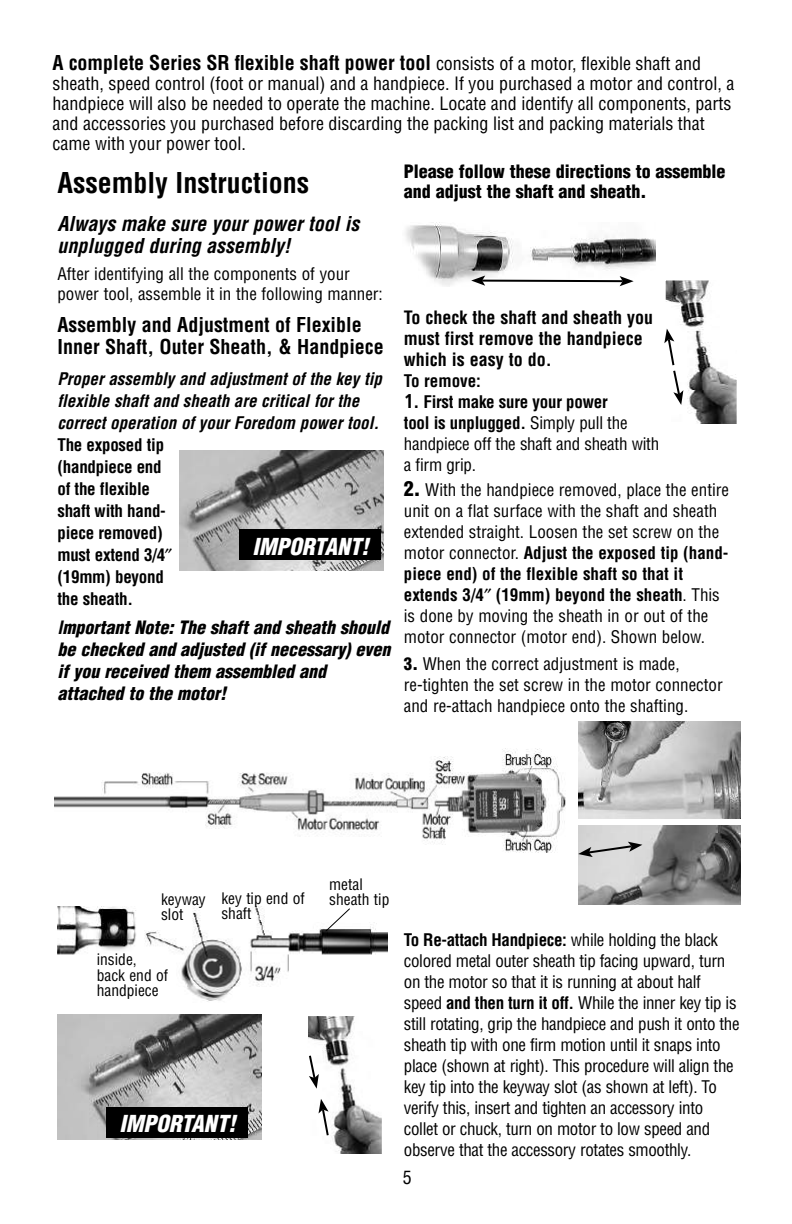
<style>
.page{position:relative;width:792px;height:1224px;background:#fff}
.page>*{position:absolute;margin:0;border:0;box-sizing:border-box;transform-origin:0 0}
.t1{font:700 condensed 28px "Helvetica";color:#000}
.t2{font:italic 900 condensed 22.8px "Helvetica";color:#fff}
.t3{font:700 condensed 20px/22px "Helvetica";color:#000}
.t4{font:italic 700 condensed 20px/22px "Helvetica";color:#000}
.t5{font:condensed 18px/20px "Helvetica";color:#000}
.t6{font:italic 900 condensed 18px/22px "Helvetica";color:#000}
.t7{font:700 condensed 18px/21px "Helvetica";color:#000}
.t8{font:900 condensed 18px/20px "Helvetica";color:#000}
.t9{font:condensed 17px/21px "Helvetica";letter-spacing:-.015em;color:#000}
.t10{font:italic 700 condensed 17px/22px "Helvetica";color:#000}
.t11{font:700 condensed 17px/22px "Helvetica";letter-spacing:-.015em;color:#000}
.t12{font:condensed 15.6px/15.6px "Helvetica";color:#000}
.s1{font-weight:400;font-size:18px}
.s2{font-weight:700}
.s3{font-family:"Frutiger LT Std";font-weight:700;font-size:20px}
.s4{font-weight:900;font-size:20px}
.s5{font-weight:900}
</style>
<div class="page">
<img style="left:54px;top:749px;width:512px;height:104px">
<img style="left:179px;top:451px;width:205px;height:120px">
<img style="left:57px;top:1014px;width:205px;height:126px">
<img style="left:578px;top:722px;width:163px;height:97px">
<img style="left:578px;top:825px;width:163px;height:80px">
<svg style="left:578px;top:842px;width:64px;height:15px"></svg>
<img style="left:667px;top:281px;width:69px;height:142px">
<img style="left:309px;top:1017px;width:72px;height:136px">
<div style="left:306px;top:1014px;width:78px;height:142px;border:2px solid #fff"></div>
<svg style="left:308px;top:1053px;width:11px;height:36px"></svg>
<svg style="left:319px;top:1099px;width:11px;height:39px"></svg>
<svg style="left:664px;top:329px;width:19px;height:76px"></svg>
<img style="left:57px;top:907px;width:330px;height:95px">
<svg style="left:325px;top:908px;width:25px;height:24px"></svg>
<div style="left:239px;top:530px;width:142px;height:30px;background:#000"></div>
<div style="left:106px;top:1107px;width:141px;height:31px;background:#000"></div>
<img style="left:405px;top:222px;width:251px;height:64px">
<hr style="left:482px;top:280px;width:141px;height:2px;background:#000">
<svg style="left:471px;top:276px;width:14px;height:10px"></svg>
<svg style="left:620px;top:276px;width:14px;height:10px"></svg>
<p class="t3" style="left:53px;top:52px;width:650px">A complete Series SR flexible shaft power tool <span class="s1">consists of a motor, flexible shaft and</span></p>
<p class="t5" style="left:53px;top:73px;width:683px">sheath, speed control (foot or manual) and a handpiece. If you purchased a motor and control, a handpiece will also be needed to operate the machine. Locate and identify all components, parts and accessories you purchased before discarding the packing list and packing materials that came with your power tool.</p>
<p class="t8" style="left:404px;top:161px;width:323px">Please follow these directions to assemble and adjust the shaft and sheath.</p>
<h1 class="t1" style="left:57px;top:166px;width:253px">Assembly Instructions</h1>
<p class="t4" style="left:57px;top:213px;width:303px">Always make sure your power tool is unplugged during assembly!</p>
<p class="t9" style="left:57px;top:264px;width:327px;line-height:20px">After identifying all the components of your power tool, assemble it in the following manner:</p>
<p class="t3" style="left:57px;top:313px;width:328px">Assembly and Adjustment of Flexible<br>Inner Shaft, Outer Sheath, &amp; Handpiece</p>
<p class="t10" style="left:57px;top:367px;width:326px">Proper assembly and adjustment of the key tip flexible shaft and sheath are critical for the correct operation of your Foredom power tool.</p>
<p class="t11" style="left:57px;top:433px;width:110px">The exposed tip (handpiece end of the flexible shaft with hand&shy;piece removed) must extend 3/4 (19mm) beyond the sheath.</p>
<p class="t6" style="left:57px;top:616px;width:334px"><span class="s2">I</span>mportant Note: The shaft and sheath should be checked and adjusted (if necessary) even if you received them assembled and attached to the motor!</p>
<p class="t7" style="left:404px;top:307px;width:251px">To check the shaft and sheath you must first remove the handpiece which is easy to do.</p>
<p class="t11" style="left:404px;top:370px;width:79px">To remove:</p>
<p class="t9" style="left:404px;top:391px;width:257px"><span class="s3">1.</span> <span class="s2">First make sure your power<br>tool is unplugged.</span> Simply pull the handpiece off the shaft and sheath with a firm grip.</p>
<p class="t9" style="left:404px;top:479px;width:327px"><span class="s4">2.</span> With the handpiece removed, place the entire unit on a flat surface with the shaft and sheath extended straight. Loosen the set screw on the motor connector. <span class="s2">Adjust the exposed tip (hand&shy;piece end) of the flexible shaft so that it extends 3/4 (19mm) beyond the sheath</span>. This is done by moving the sheath in or out of the motor connector (motor end). Shown below.</p>
<p class="t9" style="left:404px;top:653px;width:320px"><span class="s5">3.</span> When the correct adjustment is made, re-tighten the set screw in the motor connector and re-attach handpiece onto the shafting.</p>
<h2 class="t2" style="left:253px;top:532px;width:118px">IMPORTANT!</h2>
<p class="t12" style="left:161px;top:891px;width:46px">keyway slot</p>
<p class="t12" style="left:97px;top:952px;width:73px">inside, back end of handpiece</p>
<p class="t12" style="left:221px;top:890px;width:85px">key tip end of shaft</p>
<h2 class="t2" style="left:119px;top:1110px;width:118px">IMPORTANT!</h2>
<p class="t12" style="left:329px;top:877px;width:62px">metal sheath tip</p>
<p class="t9" style="left:404px;top:929px;width:337px"><span class="s2">To Re-attach Handpiece:</span> while holding the black colored metal outer sheath tip facing upward, turn on the motor so that it is running at about half speed <span class="s2">and then turn it off.</span> While the inner key tip is still rotating, grip the handpiece and push it onto the sheath tip with one firm motion until it snaps into place (shown at right). This procedure will align the key tip into the keyway slot (as shown at left). To verify this, insert and tighten an accessory into collet or chuck, turn on motor to low speed and observe that the accessory rotates smoothly.</p>
<p class="t5" style="left:403px;top:1167px;width:10px">5</p>
</div>
